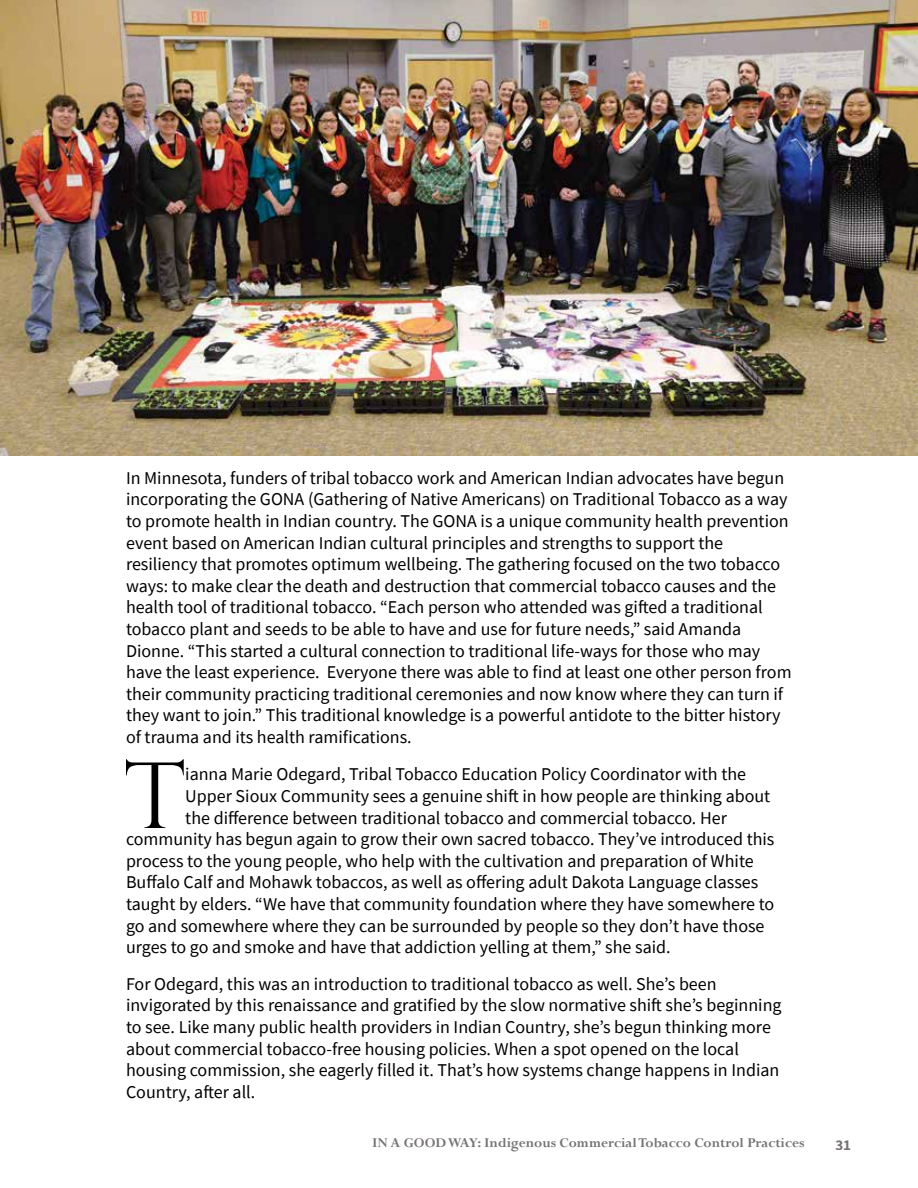
<style>
.page{position:relative;width:918px;height:1188px;background:#fff}
.page>*{position:absolute;margin:0;border:0;box-sizing:border-box;transform-origin:0 0}
.t1{font:300 91.05px "Perpetua Titling";color:#000}
.t2{font:18px/21.6px "Source Sans Pro";color:#000}
.t3{font:700 15px "Perpetua";color:#777373}
.t4{font:700 15px "Source Sans Pro";color:#777373}
</style>
<div class="page">
<img style="left:0;top:0;width:918px;height:455px">
<p class="t2" style="left:126px;top:467px;width:667px">In Minnesota, funders of tribal tobacco work and American Indian advocates have begun incorporating the GONA (Gathering of Native Americans) on Traditional Tobacco as a way to promote health in Indian country. The GONA is a unique community health prevention event based on American Indian cultural principles and strengths to support the resiliency that promotes optimum wellbeing. The gathering focused on the two tobacco ways: to make clear the death and destruction that commercial tobacco causes and the health tool of traditional tobacco. “Each person who attended was gifted a traditional tobacco plant and seeds to be able to have and use for future needs,” said Amanda Dionne. “This started a cultural connection to traditional life-ways for those who may have the least experience. Everyone there was able to find at least one other person from their community practicing traditional ceremonies and now know where they can turn if they want to join.” This traditional knowledge is a powerful antidote to the bitter history of trauma and its health ramifications.</p>
<h1 class="t1" style="left:125px;top:741px;width:62px">T</h1>
<p class="t2" style="left:185px;top:763px;width:562px">ianna Marie Odegard, Tribal Tobacco Education Policy Coordinator with the</p>
<p class="t2" style="left:185px;top:785px;width:587px">Upper Sioux Community sees a genuine shift in how people are thinking about</p>
<p class="t2" style="left:185px;top:807px;width:543px">the difference between traditional tobacco and commercial tobacco. Her</p>
<p class="t2" style="left:126px;top:828px;width:650px">community has begun again to grow their own sacred tobacco. They’ve introduced this</p>
<p class="t2" style="left:126px;top:850px;width:629px">process to the young people, who help with the cultivation and preparation of White</p>
<p class="t2" style="left:126px;top:871px;width:634px">Buffalo Calf and Mohawk tobaccos, as well as offering adult Dakota Language classes</p>
<p class="t2" style="left:126px;top:893px;width:650px">taught by elders. “We have that community foundation where they have somewhere to</p>
<p class="t2" style="left:126px;top:915px;width:640px">go and somewhere where they can be surrounded by people so they don’t have those</p>
<p class="t2" style="left:126px;top:936px;width:546px">urges to go and smoke and have that addiction yelling at them,” she said.</p>
<p class="t2" style="left:126px;top:973px;width:657px">For Odegard, this was an introduction to traditional tobacco as well. She’s been invigorated by this renaissance and gratified by the slow normative shift she’s beginning to see. Like many public health providers in Indian Country, she’s begun thinking more about commercial tobacco-free housing policies. When a spot opened on the local housing commission, she eagerly filled it. That’s how systems change happens in Indian Country, after all.</p>
<p class="t3" style="left:372px;top:1134px;width:434px">IN A GOOD WAY: Indigenous Commercial Tobacco Control Practices</p>
<p class="t4" style="left:835px;top:1135px;width:17px">31</p>
</div>
